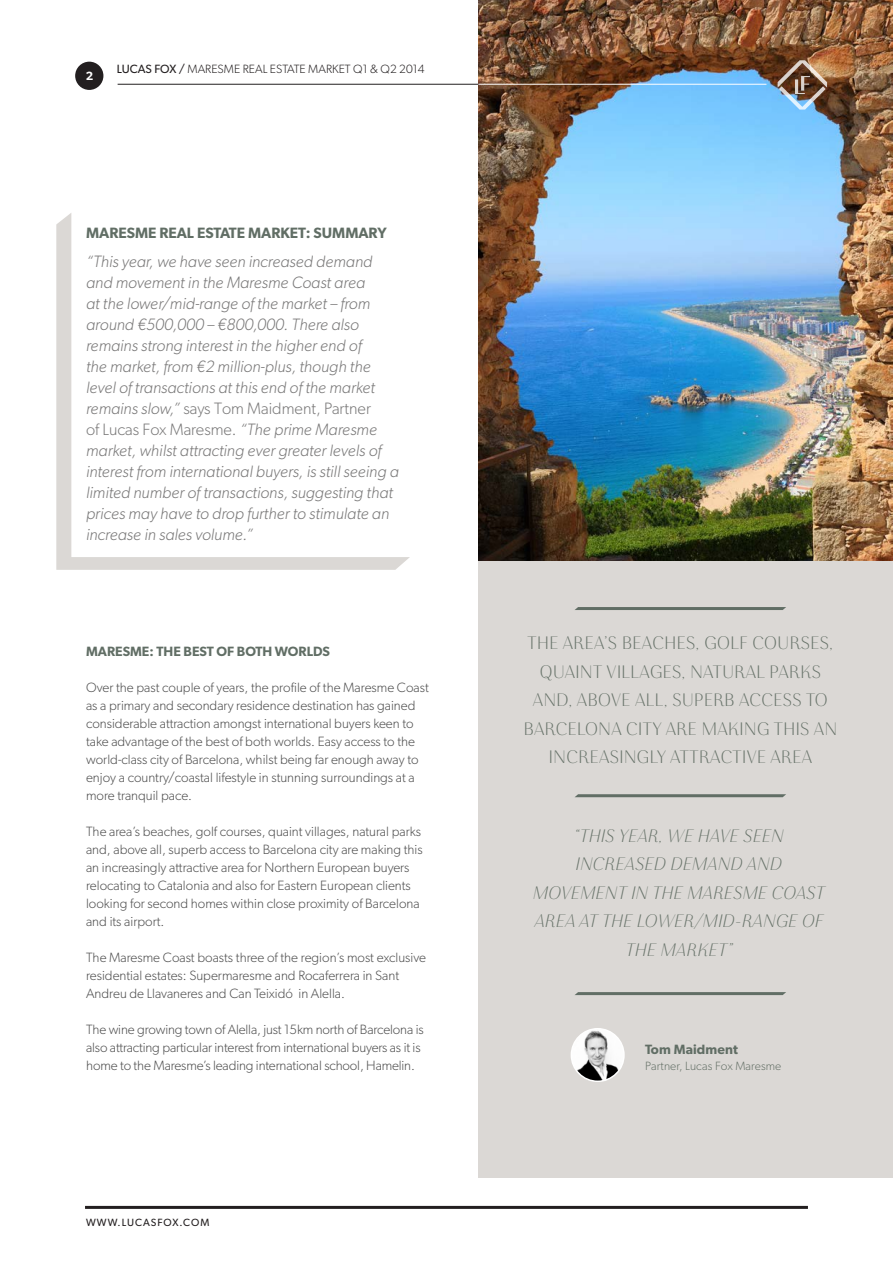
<style>
.page{position:relative;width:893px;height:1263px;background:#fff}
.page>*{position:absolute;margin:0;border:0;box-sizing:border-box;transform-origin:0 0}
.t1{font:18px/28.5px "Grenale Nor Boo";letter-spacing:.025em;color:#677269;text-align:center}
.t2{font:18px/28.5px "Grenale Nor Boo It";letter-spacing:.025em;color:#677269;text-align:center}
.OVERVIEW{font:italic 300 16.5px/21px "Gibson";color:#797878}
.OVERVIEW-2{font:600 15px "Gibson";color:#616e65}
.t3{font:300 13.5px/18px "Gibson";color:#4d4d4d}
.Name_Area_Directo{font:600 13.5px "Gibson";color:#616e65}
.t4{font:300 12px "Gibson";letter-spacing:.005em;color:#231f20}
.Name_Area_Directo-2{font:300 12px "Gibson";letter-spacing:.01em;color:#677269}
.t5{font:600 12px "Gibson";color:#fff}
.t6{font:10.5px "Gibson";letter-spacing:.1em;color:#231f20}
.s1{font-weight:400}
.s2{font-style:normal}
</style>
<div class="page">
<hr style="left:85px;top:1206px;width:723px;height:3px;background:#231f20">
<div style="left:75px;top:62px;width:28px;height:28px;background:#231f20;border-radius:50%"></div>
<div style="left:478px;top:0;width:415px;height:1178px;background:#dbd8d5"></div>
<img style="left:478px;top:0;width:415px;height:560px">
<svg style="left:575px;top:607px;width:211px;height:3px"></svg>
<svg style="left:575px;top:794px;width:211px;height:3px"></svg>
<svg style="left:575px;top:992px;width:211px;height:3px"></svg>
<svg style="left:56px;top:213px;width:354px;height:357px"></svg>
<hr style="left:118px;top:84px;width:360px;height:1px;background:#231f20">
<hr style="left:478px;top:84px;width:288px;height:1px;background:#fff">
<svg style="left:778px;top:60px;width:49px;height:50px;background:#867970"></svg>
<img style="left:571px;top:1029px;width:53px;height:52px;border-radius:26px">
<div style="left:571px;top:1028px;width:54px;height:54px;border:2px solid #fff;border-radius:50%"></div>
<p class="t5" style="left:86px;top:68px;width:9px">2</p>
<p class="t4" style="left:117px;top:61px;width:309px"><span class="s1">LUCAS FOX /</span> MARESME REAL ESTATE MARKET Q1 &amp; Q2 2014</p>
<p class="OVERVIEW-2" style="left:86px;top:223px;width:302px">MARESME REAL ESTATE MARKET: SUMMARY</p>
<p class="OVERVIEW" style="left:86px;top:251px;width:314px">“This year, we have seen increased demand and movement in the Maresme Coast area<br>at the lower/mid-range of the market – from around €500,000 – €800,000. There also remains strong interest in the higher end of<br>the market, from €2 million-plus, though the level of transactions at this end of the market remains slow,” <span class="s2">says Tom Maidment, Partner<br>of Lucas Fox Maresme.</span> “The prime Maresme market, whilst attracting ever greater levels of interest from international buyers, is still seeing a limited number of transactions, suggesting that prices may have to drop further to stimulate an increase in sales volume.”</p>
<p class="Name_Area_Directo" style="left:86px;top:643px;width:245px">MARESME: THE BEST OF BOTH WORLDS</p>
<p class="t3" style="left:86px;top:678px;width:344px">Over the past couple of years, the profile of the Maresme Coast as a primary and secondary residence destination has gained considerable attraction amongst international buyers keen to take advantage of the best of both worlds. Easy access to the world-class city of Barcelona, whilst being far enough away to enjoy a country/coastal lifestyle in stunning surroundings at a more tranquil pace.</p>
<p class="t3" style="left:86px;top:822px;width:338px">The area’s beaches, golf courses, quaint villages, natural parks and, above all, superb access to Barcelona city are making this an increasingly attractive area for Northern European buyers relocating to Catalonia and also for Eastern European clients looking for second homes within close proximity of Barcelona and its airport.</p>
<p class="t3" style="left:86px;top:948px;width:341px">The Maresme Coast boasts three of the region’s most exclusive residential estates: Supermaresme and Rocaferrera in Sant<br>Andreu de Llavaneres and Can Teixidó in Alella.</p>
<p class="t3" style="left:86px;top:1020px;width:339px">The wine growing town of Alella, just 15km north of Barcelona is also attracting particular interest from international buyers as it is home to the Maresme’s leading international school, Hamelin.</p>
<p class="t6" style="left:86px;top:1216px;width:125px">WWW.LUCASFOX.COM</p>
<p class="t1" style="left:524px;top:630px;width:315px">THE AREA’S BEACHES, GOLF COURSES,<br>QUAINT VILLAGES, NATURAL PARKS<br>AND, ABOVE ALL, SUPERB ACCESS TO<br>BARCELONA CITY ARE MAKING THIS AN<br>INCREASINGLY ATTRACTIVE AREA</p>
<p class="t2" style="left:533px;top:822px;width:293px">“THIS YEAR, WE HAVE SEEN<br>INCREASED DEMAND AND<br>MOVEMENT IN THE MARESME COAST<br>AREA AT THE LOWER/MID-RANGE OF<br>THE MARKET”</p>
<p class="Name_Area_Directo" style="left:645px;top:1041px;width:94px">Tom Maidment</p>
<p class="Name_Area_Directo-2" style="left:645px;top:1058px;width:138px">Partner, Lucas Fox Maresme</p>
</div>
